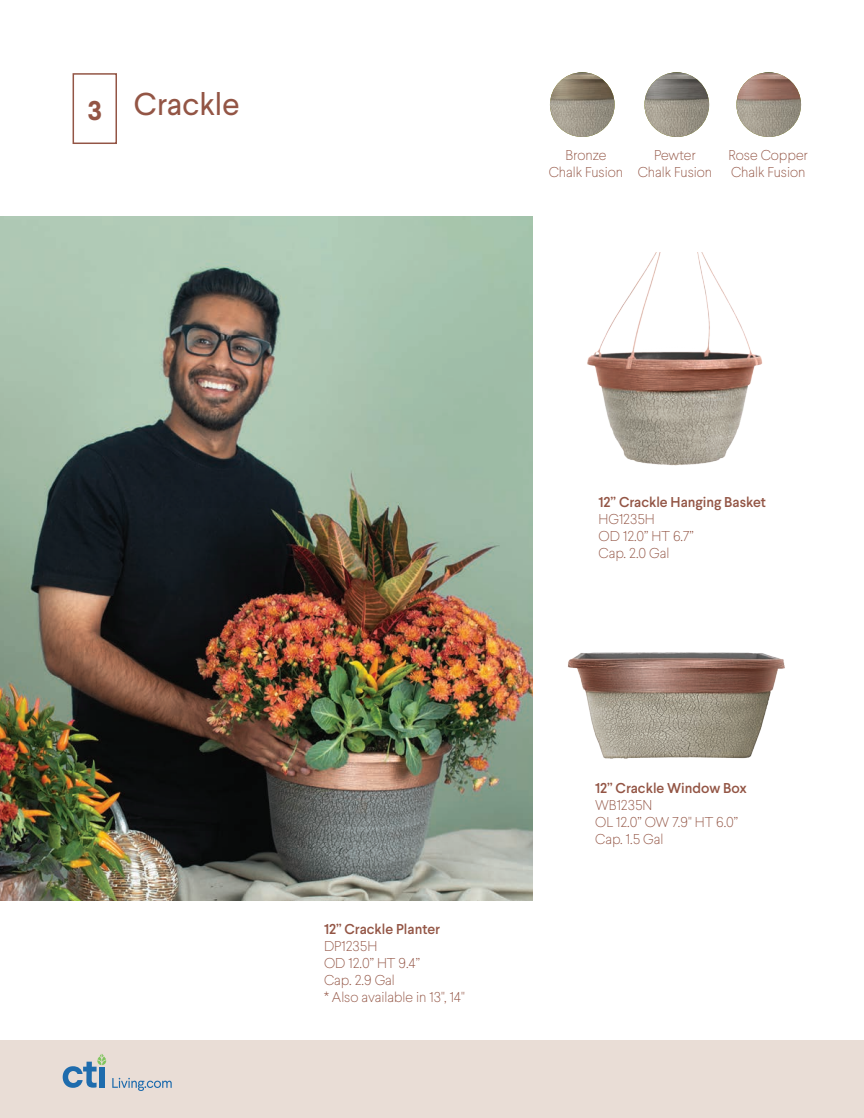
<style>
.page{position:relative;width:864px;height:1118px;background:#fff}
.page>*{position:absolute;margin:0;border:0;box-sizing:border-box;transform-origin:0 0}
.t1{font:31.5px "Larsseit";color:#935545}
.t2{font:700 27px "Larsseit";color:#935545}
.t3{font:100 14.25px/17.1px "Larsseit";color:#935545}
.t4{font:500 14.25px "Larsseit";color:#935545}
</style>
<div class="page">
<div style="left:0;top:1040px;width:864px;height:78px;background:#e9ddd6"></div>
<svg style="left:63px;top:1054px;width:43px;height:34px"></svg>
<svg style="left:112px;top:1078px;width:60px;height:13px"></svg>
<img style="left:736px;top:72px;width:65px;height:65px;border-radius:32px">
<img style="left:644px;top:72px;width:65px;height:65px;border-radius:32px">
<img style="left:550px;top:72px;width:65px;height:65px;border-radius:32px">
<img style="left:587px;top:252px;width:176px;height:214px">
<img style="left:567px;top:652px;width:218px;height:107px">
<img style="left:0;top:216px;width:532px;height:684px">
<div style="left:73px;top:73px;width:44px;height:71px;border:2px solid #935545"></div>
<h2 class="t2" style="left:87px;top:92px;width:16px">3</h2>
<h1 class="t1" style="left:134px;top:84px;width:107px">Crackle</h1>
<p class="t3" style="left:549px;top:146px;width:76px;text-align:center">Bronze<br>Chalk Fusion</p>
<p class="t3" style="left:638px;top:146px;width:76px;text-align:center">Pewter<br>Chalk Fusion</p>
<p class="t3" style="left:729px;top:146px;width:81px">Rose Copper<br>Chalk Fusion</p>
<p class="t4" style="left:324px;top:919px;width:118px">12” Crackle Planter</p>
<p class="t3" style="left:324px;top:937px;width:142px">DP1235H<br>OD 12.0” HT 9.4”<br>Cap. 2.9 Gal<br>* Also available in 13", 14"</p>
<p class="t4" style="left:599px;top:493px;width:169px">12” Crackle Hanging Basket</p>
<p class="t3" style="left:599px;top:510px;width:97px">HG1235H<br>OD 12.0” HT 6.7”<br>Cap. 2.0 Gal</p>
<p class="t4" style="left:595px;top:779px;width:153px">12” Crackle Window Box</p>
<p class="t3" style="left:595px;top:796px;width:145px">WB1235N<br>OL 12.0” OW 7.9" HT 6.0”<br>Cap. 1.5 Gal</p>
</div>
